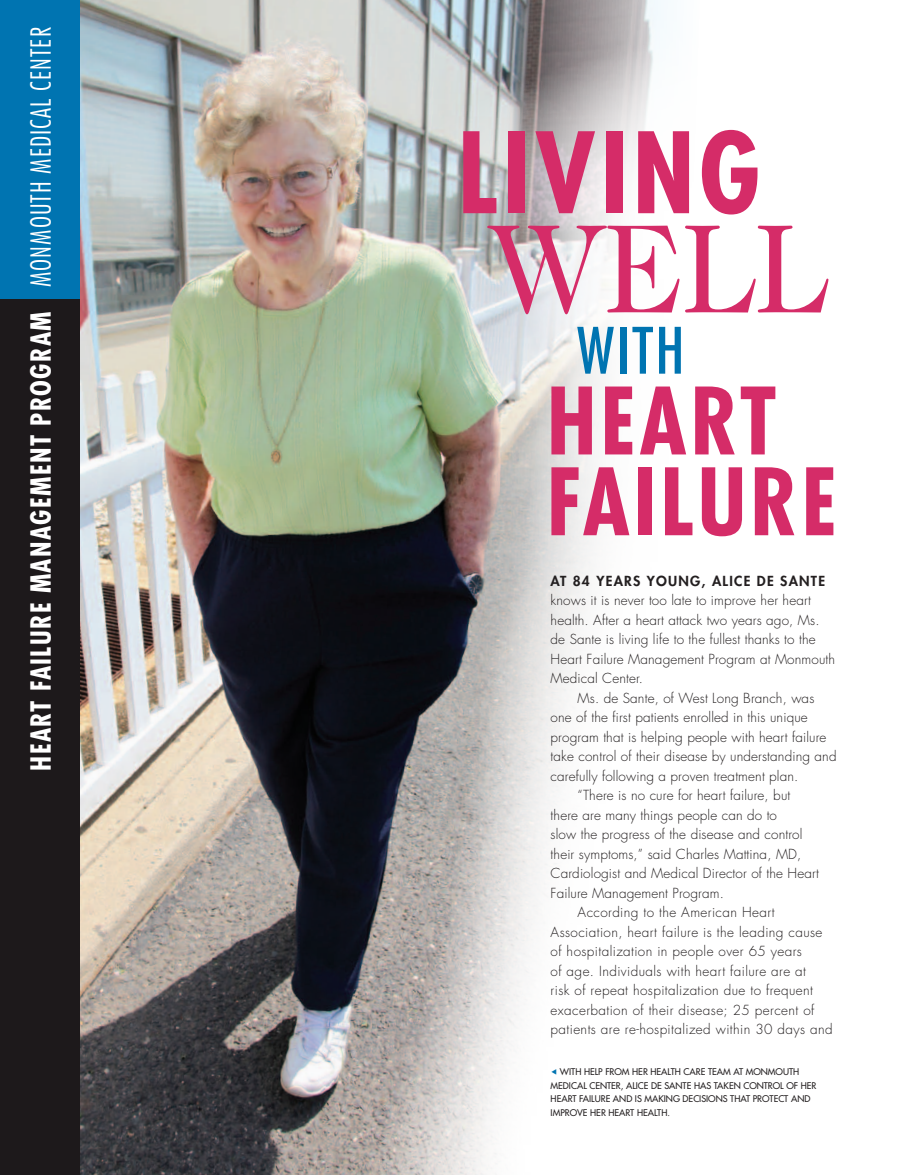
<style>
.page{position:relative;width:905px;height:1175px;background:#fff}
.page>*{position:absolute;margin:0;border:0;box-sizing:border-box;transform-origin:0 0}
.Plain_Text{font:127.35px "Caslon Two Twenty Four";color:#d52c68}
.Plain_Text-2{font:700 condensed 108.75px "Futura";letter-spacing:.04em;color:#d52c68}
.Plain_Text-3{font:700 condensed 90px "Futura";letter-spacing:.04em;color:#d52c68}
.Plain_Text-4{font:condensed 62.1px "Futura";color:#0074b1}
.Plain_Text-5{font:700 condensed 27px "Futura";letter-spacing:.05em;color:#fff}
.Plain_Text-6{font:300 13.5px/19.5px "Futura";letter-spacing:.01em;color:#231f20}
.Plain_Text-7{font:300 13.5px/19.5px "Futura";letter-spacing:.03em;color:#231f20}
.Plain_Text-8{font:9px/13.5px "Futura";color:#231f20}
.s1{font-weight:300}
.s2{font-weight:800}
</style>
<div class="page">
<img style="left:80px;top:0;width:249px;height:1174px">
<img style="left:329px;top:0;width:336px;height:1174px">
<div style="left:0;top:0;width:80px;height:1174px;background:#1d191b"></div>
<div style="left:0;top:0;width:80px;height:298px;background:#0074b1"></div>
<svg style="left:551px;top:1069px;width:5px;height:6px"></svg>
<p class="Plain_Text-5" style="left:23px;top:770px;width:745px;rotate:-90deg">HEART FAILURE MANAGEMENT PROGRAM <span class="s1">MONMOUTH MEDICAL CENTER</span></p>
<p class="Plain_Text-2" style="left:457px;top:103px;width:304px">LIVING</p>
<p class="Plain_Text" style="left:488px;top:195px;width:344px">WELL</p>
<p class="Plain_Text-4" style="left:577px;top:313px;width:109px">WITH</p>
<p class="Plain_Text-3" style="left:546px;top:363px;width:231px">HEART</p>
<p class="Plain_Text-3" style="left:546px;top:444px;width:291px">FAILURE</p>
<p class="Plain_Text-6" style="left:550px;top:571px;width:286px"><span class="s2">AT 84 YEARS YOUNG, ALICE DE SANTE </span>knows it is never too late to improve her heart health. After a heart attack two years ago, Ms. de Sante is living life to the fullest thanks to the Heart Failure Management Program at Monmouth Medical Center.</p>
<p class="Plain_Text-6" style="left:550px;top:688px;width:287px;text-indent:27px">Ms. de Sante, of West Long Branch, was one of the first patients enrolled in this unique program that is helping people with heart failure take control of their disease by understanding and carefully following a proven treatment plan.</p>
<p class="Plain_Text-6" style="left:550px;top:785px;width:270px;text-indent:27px">“There is no cure for heart failure, but there are many things people can do to<br>slow the progress of the disease and control their symptoms,” said Charles Mattina, MD, Cardiologist and Medical Director of the Heart Failure Management Program.</p>
<p class="Plain_Text-7" style="left:550px;top:902px;width:283px;text-indent:27px">According to the American Heart Association, heart failure is the leading cause of hospitalization in people over 65 years<br>of age. Individuals with heart failure are at<br>risk of repeat hospitalization due to frequent exacerbation of their disease; 25 percent of patients are re-hospitalized within 30 days and</p>
<p class="Plain_Text-8" style="left:550px;top:1065px;width:267px;text-indent:9px">WITH HELP FROM HER HEALTH CARE TEAM AT MONMOUTH MEDICAL CENTER, ALICE DE SANTE HAS TAKEN CONTROL OF HER HEART FAILURE AND IS MAKING DECISIONS THAT PROTECT AND IMPROVE HER HEART HEALTH.</p>
</div>
